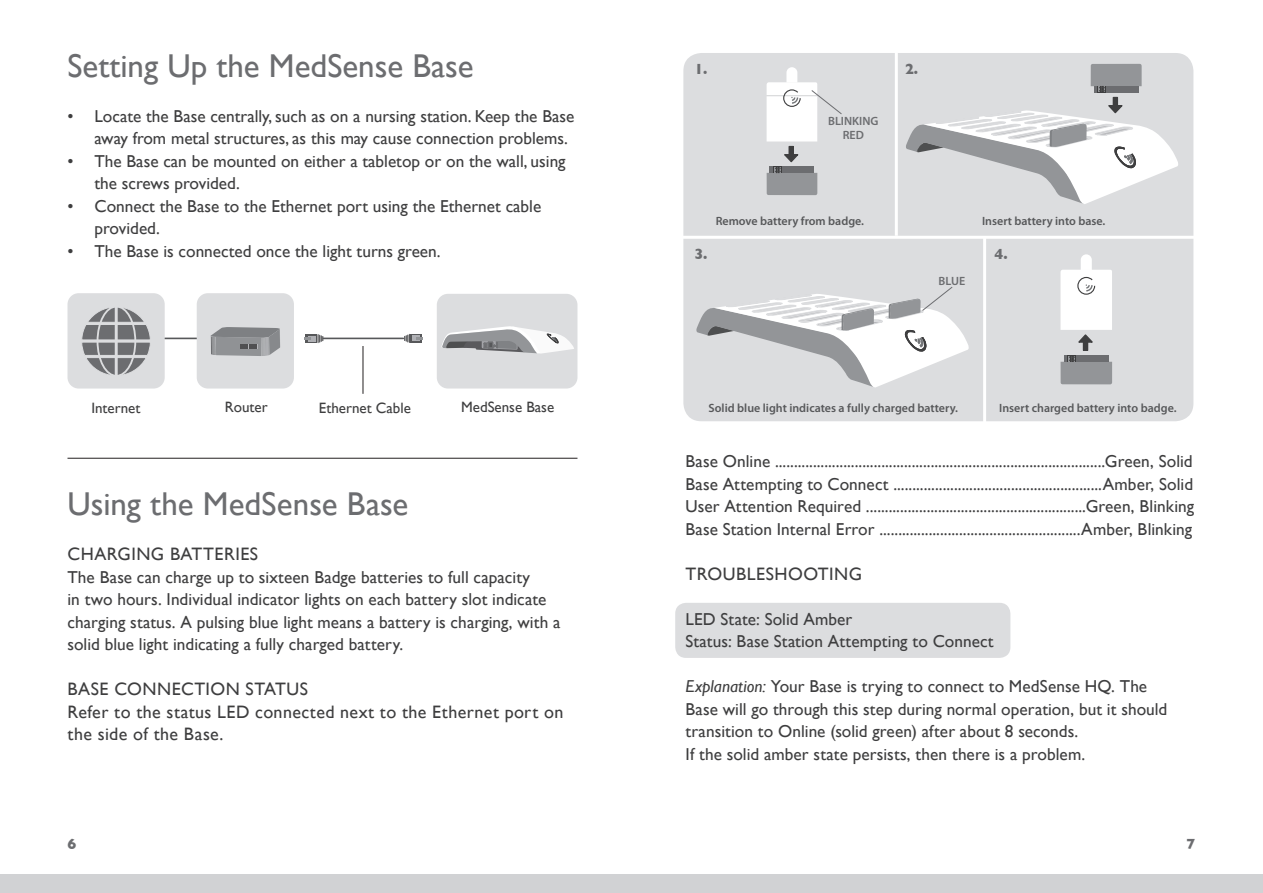
<style>
.page{position:relative;width:1263px;height:893px;background:#fff}
.page>*{position:absolute;margin:0;border:0;box-sizing:border-box;transform-origin:0 0}
.t1{font:33px "Gill Sans";color:#6c6d70}
.header_3-allcaps{font:18px/22.5px "Gill Sans";letter-spacing:.025em;color:#3e3e3f}
.t2{font:17.25px/22.5px "Gill Sans";color:#3e3e3f}
.t3{font:15px "Gill Sans";color:#3e3e3f}
.t4{font:700 15px "Gill Sans";color:#6c6d70}
.t5{font:600 12px "Myriad Pro";color:#57585a}
.t6{font:600 12px "Myriad Pro";color:#6c6d70}
.s1{font-style:italic}
</style>
<div class="page">
<div style="left:0;top:874px;width:1263px;height:19px;background:#d1d2d4"></div>
<div style="left:675px;top:603px;width:335px;height:55px;background:#dcdddf;border-radius:11px"></div>
<hr style="left:68px;top:458px;width:509px;height:1px;background:#231f20">
<div style="left:68px;top:293px;width:97px;height:96px;background:#dcdddf;border-radius:11px"></div>
<svg style="left:82px;top:308px;width:68px;height:67px"></svg>
<div style="left:115px;top:301px;width:3px;height:82px;border:1px solid #dcdddf"></div>
<div style="left:97px;top:306px;width:39px;height:71px;border:2px solid #dcdddf;border-radius:50%"></div>
<div style="left:306px;top:334px;width:11px;height:9px;background:#57585a"></div>
<div style="left:308px;top:336px;width:8px;height:6px;background:#b0b1b5"></div>
<svg style="left:304px;top:338px;width:7px;height:2px"></svg>
<svg style="left:317px;top:334px;width:93px;height:9px"></svg>
<div style="left:410px;top:334px;width:12px;height:9px;background:#57585a"></div>
<svg style="left:412px;top:335px;width:8px;height:6px"></svg>
<svg style="left:416px;top:337px;width:7px;height:2px"></svg>
<div style="left:437px;top:294px;width:140px;height:95px;background:#dcdddf;border-radius:11px"></div>
<div style="left:197px;top:293px;width:97px;height:96px;background:#dcdddf;border-radius:11px"></div>
<svg style="left:164px;top:327px;width:117px;height:29px"></svg>
<hr style="left:363px;top:346px;width:1px;height:48px;background:#231f20">
<svg style="left:441px;top:326px;width:133px;height:27px"></svg>
<div style="left:683px;top:53px;width:510px;height:368px;background:#dcdddf;border-radius:18px"></div>
<hr style="left:895px;top:49px;width:3px;height:187px;background:#fff">
<svg style="left:1060px;top:254px;width:52px;height:130px"></svg>
<div style="left:1083px;top:341px;width:5px;height:10px;border:1px solid #3e3e3f"></div>
<svg style="left:906px;top:64px;width:272px;height:140px"></svg>
<div style="left:1113px;top:97px;width:5px;height:9px;border:1px solid #3e3e3f"></div>
<hr style="left:677px;top:236px;width:527px;height:3px;background:#fff">
<hr style="left:983px;top:238px;width:3px;height:187px;background:#fff">
<svg style="left:767px;top:67px;width:75px;height:128px"></svg>
<svg style="left:696px;top:286px;width:273px;height:102px"></svg>
<p class="t1" style="left:68px;top:46px;width:408px">Setting Up the MedSense Base</p>
<p class="t2" style="left:94px;top:105px;width:481px;text-indent:-27px">• Locate the Base centrally, such as on a nursing station. Keep the Base away from metal structures, as this may cause connection problems.</p>
<p class="t2" style="left:94px;top:150px;width:473px;text-indent:-27px">• The Base can be mounted on either a tabletop or on the wall, using the screws provided.</p>
<p class="t2" style="left:94px;top:195px;width:448px;text-indent:-27px">• Connect the Base to the Ethernet port using the Ethernet cable provided.</p>
<p class="t2" style="left:68px;top:240px;width:375px">• The Base is connected once the light turns green.</p>
<p class="t3" style="left:91px;top:399px;width:51px">Internet</p>
<p class="t3" style="left:225px;top:398px;width:44px">Router</p>
<p class="t3" style="left:319px;top:399px;width:93px">Ethernet Cable</p>
<p class="t3" style="left:461px;top:398px;width:95px">MedSense Base</p>
<p class="t1" style="left:68px;top:485px;width:342px">Using the MedSense Base</p>
<p class="header_3-allcaps" style="left:68px;top:543px;width:192px">CHARGING BATTERIES</p>
<p class="t2" style="left:68px;top:566px;width:494px">The Base can charge up to sixteen Badge batteries to full capacity<br>in two hours. Individual indicator lights on each battery slot indicate charging status. A pulsing blue light means a battery is charging, with a solid blue light indicating a fully charged battery.</p>
<p class="header_3-allcaps" style="left:68px;top:678px;width:242px">BASE CONNECTION STATUS</p>
<p class="header_3-allcaps" style="left:68px;top:700px;width:497px">Refer to the status LED connected next to the Ethernet port on the side of the Base.</p>
<p class="t4" style="left:694px;top:60px;width:15px">1.</p>
<p class="t4" style="left:905px;top:60px;width:15px">2.</p>
<p class="t6" style="left:828px;top:114px;width:52px">BLINKING</p>
<p class="t6" style="left:843px;top:127px;width:23px">RED</p>
<p class="t4" style="left:694px;top:245px;width:15px">3.</p>
<p class="t5" style="left:716px;top:213px;width:150px">Remove battery from badge.</p>
<p class="t6" style="left:938px;top:273px;width:28px">BLUE</p>
<p class="t5" style="left:982px;top:213px;width:125px">Insert battery into base.</p>
<p class="t4" style="left:994px;top:245px;width:15px">4.</p>
<p class="t5" style="left:708px;top:400px;width:251px">Solid blue light indicates a fully charged battery.</p>
<p class="t5" style="left:999px;top:400px;width:179px">Insert charged battery into badge.</p>
<p class="t2" style="left:685px;top:450px;width:509px">Base Online .......................................................................................Green, Solid</p>
<p class="t2" style="left:685px;top:473px;width:509px">Base Attempting to Connect .......................................................Amber, Solid</p>
<p class="t2" style="left:685px;top:495px;width:510px">User Attention Required ..........................................................Green, Blinking</p>
<p class="t2" style="left:685px;top:518px;width:508px">Base Station Internal Error .....................................................Amber, Blinking</p>
<p class="header_3-allcaps" style="left:685px;top:562px;width:178px">TROUBLESHOOTING</p>
<p class="t2" style="left:685px;top:608px;width:168px">LED State: Solid Amber</p>
<p class="t2" style="left:685px;top:630px;width:310px">Status: Base Station Attempting to Connect</p>
<p class="t2" style="left:685px;top:675px;width:483px"><span class="s1">Explanation:</span> Your Base is trying to connect to MedSense HQ. The Base will go through this step during normal operation, but it should transition to Online (solid green) after about 8 seconds.<br>If the solid amber state persists, then there is a problem.</p>
<p class="t4" style="left:68px;top:836px;width:10px">6</p>
<p class="t4" style="left:1186px;top:836px;width:10px">7</p>
</div>
